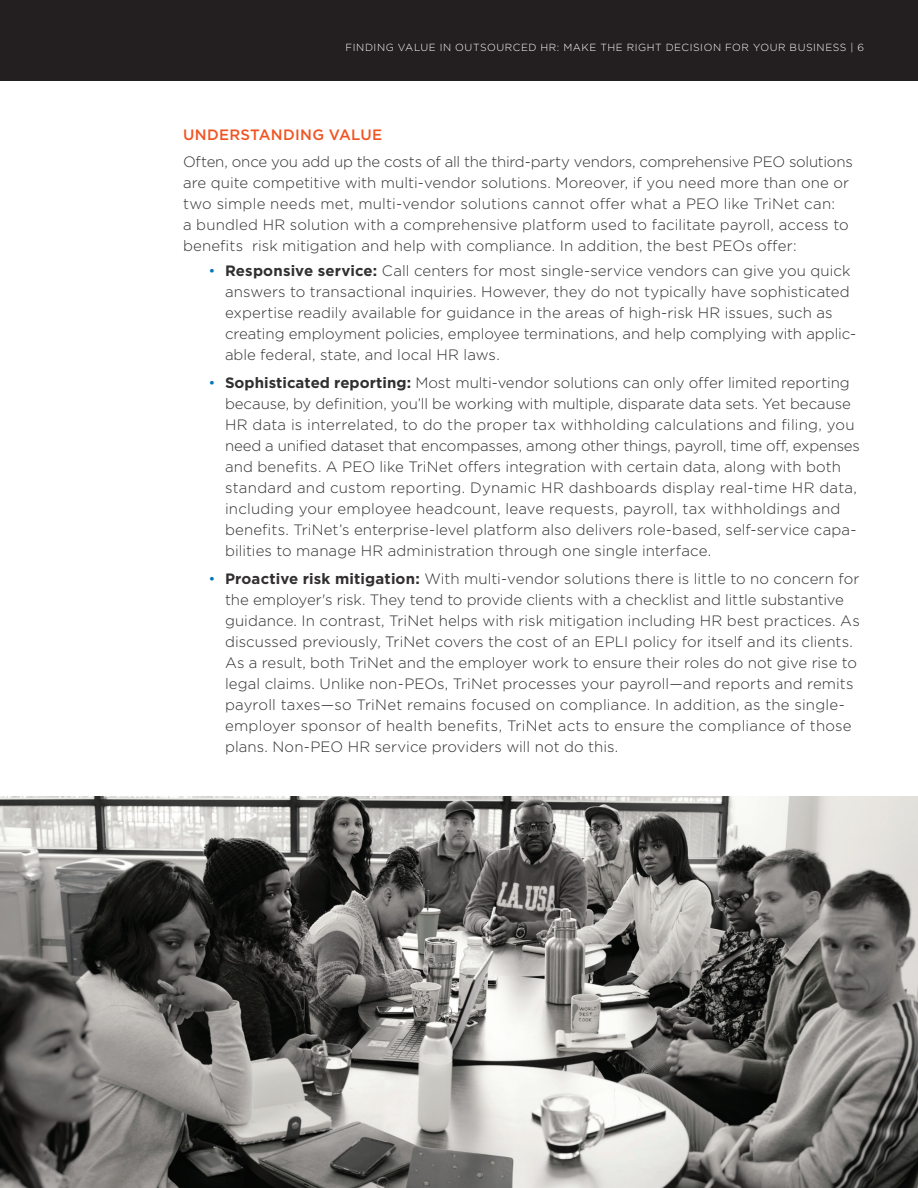
<style>
.page{position:relative;width:918px;height:1188px;background:#fff}
.page>*{position:absolute;margin:0;border:0;box-sizing:border-box;transform-origin:0 0}
.t1{font:300 15px/21px "Gotham";color:#312f30}
.t2{font:500 15px "Gotham";letter-spacing:.02em;color:#f15422}
.t3{font:300 10.35px "Gotham";letter-spacing:.055em;color:#fff}
.s1{color:#0076be}
.s2{font-weight:700}
</style>
<div class="page">
<div style="left:0;top:0;width:918px;height:81px;background:#231f20"></div>
<img style="left:0;top:796px;width:918px;height:392px">
<p class="t3" style="left:346px;top:41px;width:520px">FINDING VALUE IN OUTSOURCED HR: MAKE THE RIGHT DECISION FOR YOUR BUSINESS | 6</p>
<p class="t2" style="left:183px;top:124px;width:201px">UNDERSTANDING VALUE</p>
<p class="t1" style="left:183px;top:151px;width:671px">Often, once you add up the costs of all the third-party vendors, comprehensive PEO solutions are quite competitive with multi-vendor solutions. Moreover, if you need more than one or two simple needs met, multi-vendor solutions cannot offer what a PEO like TriNet can:<br>a bundled HR solution with a comprehensive platform used to facilitate payroll, access to benefits risk mitigation and help with compliance. In addition, the best PEOs offer:</p>
<p class="t1" style="left:225px;top:260px;width:633px;text-indent:-16px"><span class="s1">•</span> <span class="s2">Responsive service:</span> Call centers for most single-service vendors can give you quick answers to transactional inquiries. However, they do not typically have sophisticated expertise readily available for guidance in the areas of high-risk HR issues, such as creating employment policies, employee terminations, and help complying with applic&shy;able federal, state, and local HR laws.</p>
<p class="t1" style="left:225px;top:372px;width:636px;text-indent:-16px"><span class="s1">•</span> <span class="s2">Sophisticated reporting:</span> Most multi-vendor solutions can only offer limited reporting because, by definition, you’ll be working with multiple, disparate data sets. Yet because HR data is interrelated, to do the proper tax withholding calculations and filing, you need a unified dataset that encompasses, among other things, payroll, time off, expenses and benefits. A PEO like TriNet offers integration with certain data, along with both standard and custom reporting. Dynamic HR dashboards display real-time HR data, including your employee headcount, leave requests, payroll, tax withholdings and benefits. TriNet’s enterprise-level platform also delivers role-based, self-service capa&shy;bilities to manage HR administration through one single interface.</p>
<p class="t1" style="left:225px;top:568px;width:636px;text-indent:-16px"><span class="s1">•</span> <span class="s2">Proactive risk mitigation:</span> With multi-vendor solutions there is little to no concern for the employer's risk. They tend to provide clients with a checklist and little substantive guidance. In contrast, TriNet helps with risk mitigation including HR best practices. As discussed previously, TriNet covers the cost of an EPLI policy for itself and its clients.<br>As a result, both TriNet and the employer work to ensure their roles do not give rise to legal claims. Unlike non-PEOs, TriNet processes your payroll—and reports and remits payroll taxes—so TriNet remains focused on compliance. In addition, as the single&shy;employer sponsor of health benefits, TriNet acts to ensure the compliance of those plans. Non-PEO HR service providers will not do this.</p>
</div>
